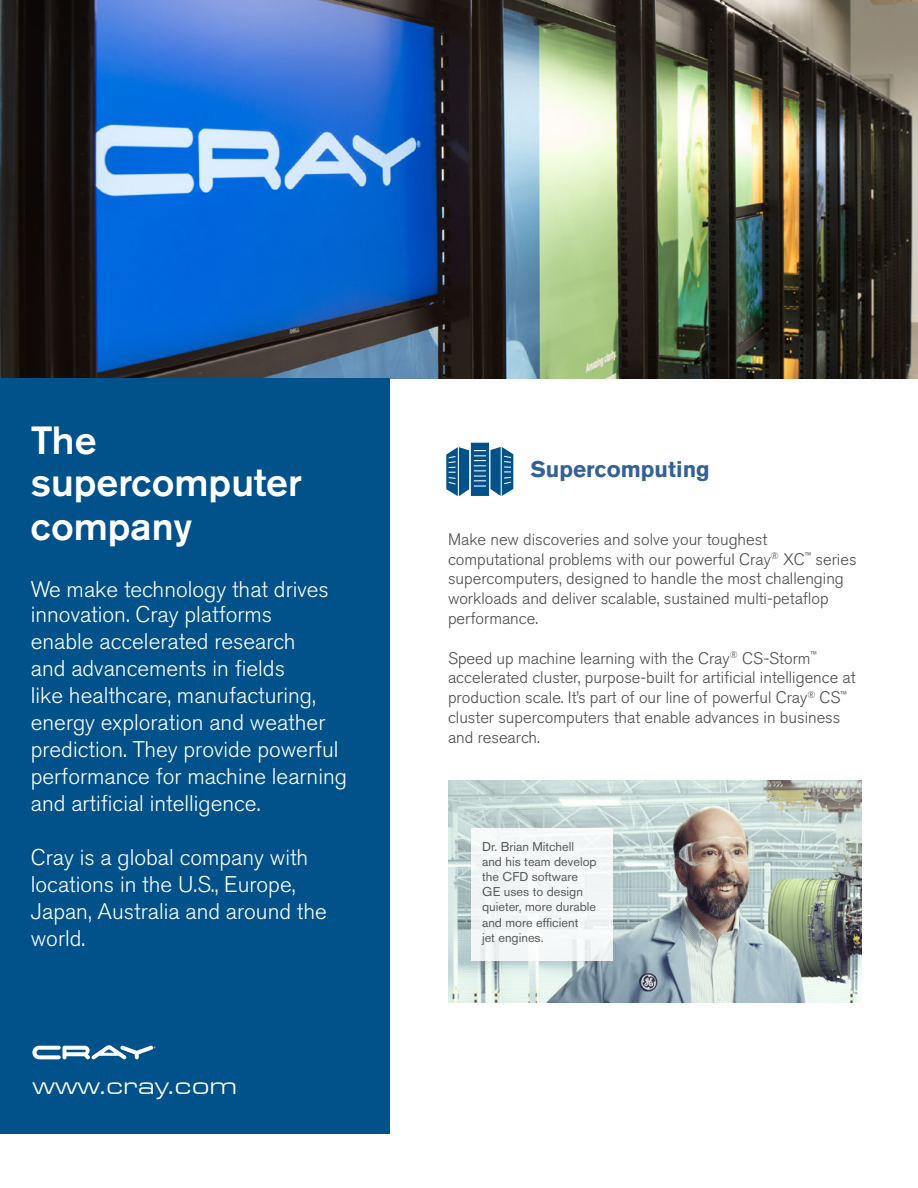
<style>
.page{position:relative;width:918px;height:1188px;background:#fff}
.page>*{position:absolute;margin:0;border:0;box-sizing:border-box;transform-origin:0 0}
.t1{font:500 39px/42.6px "Akzidenz Grotesk BE";color:#fff}
.Body_Text{font:24px "Eurostar Regular Extended";color:#fff}
.t2{font:300 22.5px/26.8px "Akzidenz Grotesk BE";color:#fff}
.t3{font:700 22.5px "Akzidenz Grotesk BE";color:#346195}
.t4{font:300 16.5px/19.8px "Akzidenz Grotesk BE";color:#494a4b}
.t5{font:12.75px/15.1px "Akzidenz Grotesk BE";color:#57585a}
</style>
<div class="page">
<img style="left:448px;top:781px;width:413px;height:221px">
<img style="left:0;top:0;width:918px;height:379px">
<div style="left:0;top:379px;width:390px;height:755px;background:#01518a"></div>
<svg style="left:446px;top:443px;width:67px;height:53px"></svg>
<svg style="left:32px;top:1045px;width:124px;height:14px"></svg>
<div style="left:471px;top:828px;width:142px;height:132px;background:#f4f7f7"></div>
<p class="t1" style="left:31px;top:419px;width:273px">The supercomputer company</p>
<p class="t2" style="left:31px;top:576px;width:318px">We make technology that drives innovation. Cray platforms<br>enable accelerated research<br>and advancements in fields<br>like healthcare, manufacturing, energy exploration and weather prediction. They provide powerful performance for machine learning and artificial intelligence.</p>
<p class="t2" style="left:31px;top:844px;width:298px">Cray is a global company with locations in the U.S., Europe,<br>Japan, Australia and around the world.</p>
<p class="Body_Text" style="left:32px;top:1071px;width:207px">www.cray.com</p>
<p class="t3" style="left:530px;top:456px;width:181px">Supercomputing</p>
<p class="t4" style="left:448px;top:530px;width:410px">Make new discoveries and solve your toughest computational problems with our powerful Cray<sup>®</sup> XC<sup>™</sup> series supercomputers, designed to handle the most challenging workloads and deliver scalable, sustained multi-petaflop performance.</p>
<p class="t4" style="left:448px;top:648px;width:409px">Speed up machine learning with the Cray<sup>®</sup> CS-Storm<sup>™ </sup>accelerated cluster, purpose-built for artificial intelligence at production scale. It’s part of our line of powerful Cray<sup>®</sup> CS<sup>™ </sup>cluster supercomputers that enable advances in business and research.</p>
<p class="t5" style="left:482px;top:838px;width:93px">Dr. Brian Mitchell</p>
<p class="t5" style="left:482px;top:854px;width:116px">and his team develop the CFD software</p>
<p class="t5" style="left:482px;top:884px;width:102px">GE uses to design</p>
<p class="t5" style="left:482px;top:899px;width:116px">quieter, more durable and more efficient</p>
<p class="t5" style="left:482px;top:930px;width:63px">jet engines.</p>
</div>
